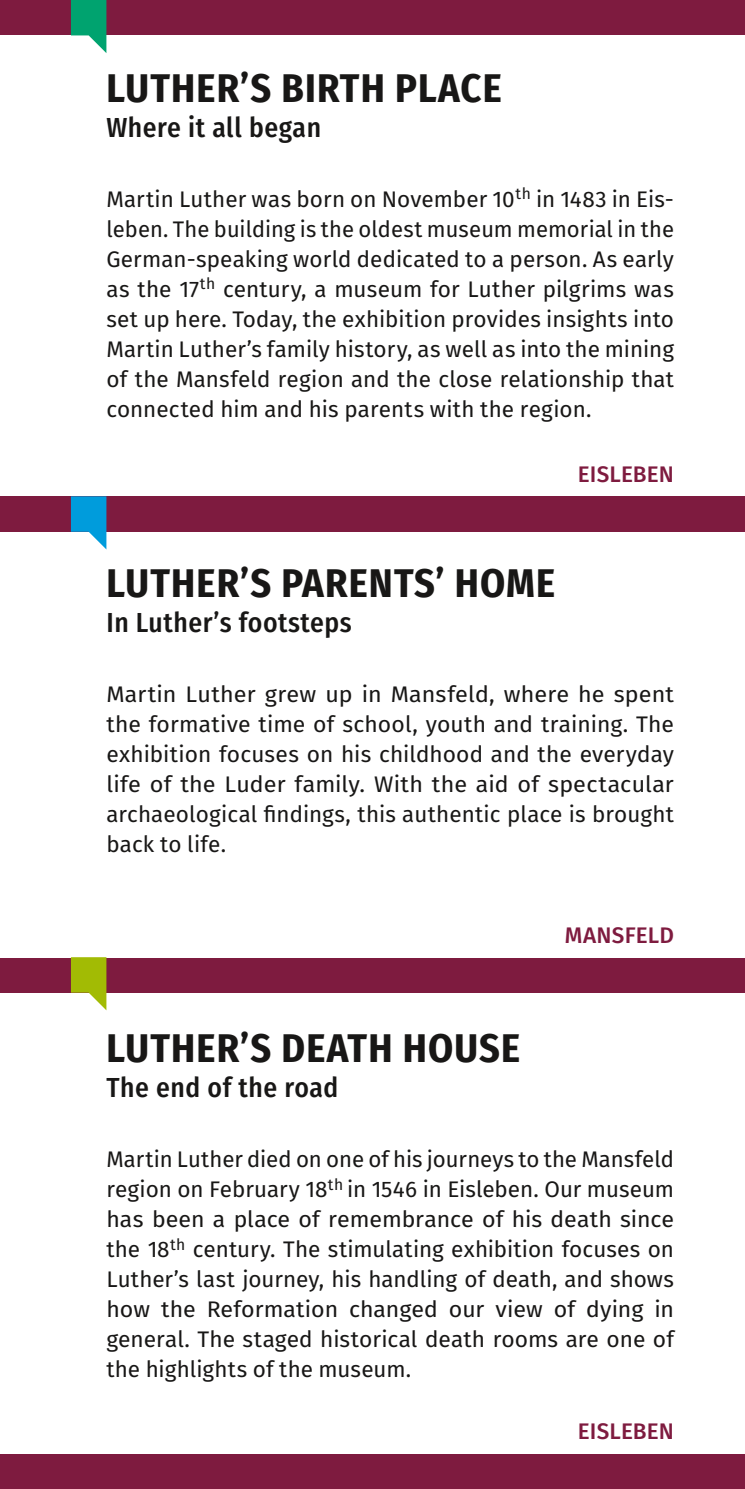
<style>
.page{position:relative;width:745px;height:1489px;background:#fff}
.page>*{position:absolute;margin:0;border:0;box-sizing:border-box;transform-origin:0 0}
.t1{font:700 40px "Fira Sans Condensed";letter-spacing:.03em;color:#181716}
.t2{font:500 27.5px "Fira Sans Condensed";letter-spacing:.02em;color:#181716}
.t3{font:22.5px/30px "Fira Sans";letter-spacing:.005em;color:#181716;text-align:justify}
.t4{font:22.5px/30px "Fira Sans";letter-spacing:.005em;color:#181716;text-align:justify;scale:1.04 1}
.t5{font:500 22.5px "Fira Sans";letter-spacing:.005em;color:#7e1b3f}
</style>
<div class="page">
<div style="left:0;top:0;width:744px;height:1488px;background:#7e1b3f"></div>
<hr style="left:744px;top:0;width:1px;height:1488px;background:#7e1b3f">
<div style="left:0;top:35px;width:744px;height:461px;background:#fff"></div>
<div style="left:0;top:531px;width:744px;height:426px;background:#fff"></div>
<div style="left:0;top:992px;width:744px;height:461px;background:#fff"></div>
<svg style="left:71px;top:0;width:35px;height:53px"></svg>
<svg style="left:71px;top:496px;width:35px;height:53px"></svg>
<svg style="left:71px;top:957px;width:35px;height:53px"></svg>
<h1 class="t1" style="left:106px;top:54px;width:396px">LUTHER’S BIRTH PLACE</h1>
<p class="t2" style="left:106px;top:105px;width:216px">Where it all began</p>
<p class="t3" style="left:106px;top:183px;width:568px">Martin Luther was born on November 10<sup>th</sup> in 1483 in Eis&shy;leben. The building is the oldest museum memorial in the German-speaking world dedicated to a person. As early as the 17<sup>th</sup> century, a museum for Luther pilgrims was set up here. Today, the exhibition provides insights into Martin Luther’s family history, as well as into the mining of the Mansfeld region and the close relationship that connected him and his parents with the region.</p>
<p class="t5" style="left:577px;top:456px;width:97px">EISLEBEN</p>
<h1 class="t1" style="left:106px;top:549px;width:450px">LUTHER’S PARENTS’ HOME</h1>
<p class="t2" style="left:106px;top:600px;width:246px">In Luther’s footsteps</p>
<p class="t4" style="left:106px;top:678px;width:547px">Martin Luther grew up in Mansfeld, where he spent the formative time of school, youth and training. The exhibition focuses on his childhood and the everyday life of the Luder family. With the aid of spectacular archaeological findings, this authentic place is brought back to life.</p>
<h1 class="t1" style="left:106px;top:1014px;width:414px">LUTHER’S DEATH HOUSE</h1>
<p class="t2" style="left:106px;top:1065px;width:233px">The end of the road</p>
<p class="t5" style="left:564px;top:916px;width:111px">MANSFELD</p>
<p class="t3" style="left:106px;top:1143px;width:568px">Martin Luther died on one of his journeys to the Mansfeld region on February 18<sup>th</sup> in 1546 in Eisleben. Our museum has been a place of remembrance of his death since the 18<sup>th</sup> century. The stimulating exhibition focuses on Luther’s last journey, his handling of death, and shows how the Reformation changed our view of dying in general. The staged historical death rooms are one of the highlights of the museum.</p>
<p class="t5" style="left:577px;top:1412px;width:97px">EISLEBEN</p>
</div>
